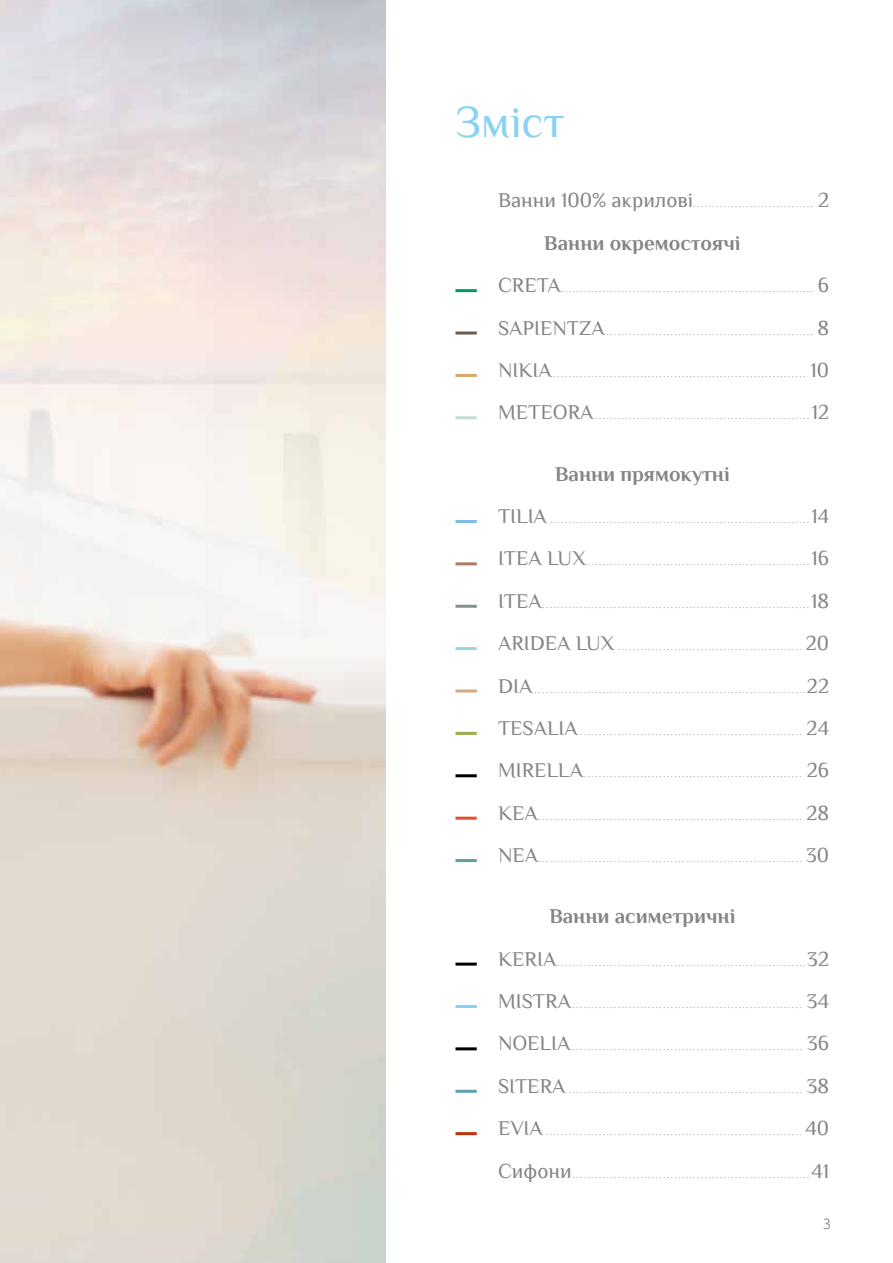
<style>
.page{position:relative;width:893px;height:1263px;background:#fff}
.page>*{position:absolute;margin:0;border:0;box-sizing:border-box;transform-origin:0 0}
.t1{font:45px "Philosopher";color:#88d2f6}
.t2{font:21px "Philosopher";color:#868586}
.t3{font:700 21px "Philosopher";color:#868586}
.t4{font:300 15px "Ubuntu";color:#868586}
.t5{font:9px "Philosopher";color:#868586}
</style>
<div class="page">
<img style="left:0;top:0;width:386px;height:1263px">
<hr style="left:455px;top:289px;width:22px;height:3px;background:#009a62">
<hr style="left:455px;top:331px;width:22px;height:3px;background:#6a5c4e">
<hr style="left:455px;top:374px;width:22px;height:3px;background:#d9a769">
<hr style="left:455px;top:416px;width:22px;height:3px;background:#c5dbd9">
<hr style="left:455px;top:520px;width:22px;height:3px;background:#7dbbe8">
<hr style="left:455px;top:562px;width:22px;height:3px;background:#b07a63">
<hr style="left:455px;top:605px;width:22px;height:3px;background:#83918a">
<hr style="left:455px;top:647px;width:22px;height:3px;background:#98d4dd">
<hr style="left:455px;top:689px;width:22px;height:3px;background:#d3a983">
<hr style="left:455px;top:732px;width:22px;height:3px;background:#9eae4c">
<hr style="left:455px;top:774px;width:22px;height:3px;background:#000">
<hr style="left:455px;top:817px;width:22px;height:3px;background:#e64a32">
<hr style="left:455px;top:859px;width:22px;height:3px;background:#62a09d">
<hr style="left:455px;top:962px;width:22px;height:3px;background:#000">
<hr style="left:455px;top:1005px;width:22px;height:3px;background:#89d0f5">
<hr style="left:455px;top:1047px;width:22px;height:3px;background:#000">
<hr style="left:455px;top:1090px;width:22px;height:3px;background:#5da0ae">
<hr style="left:455px;top:1132px;width:22px;height:3px;background:#c3300b">
<h1 class="t1" style="left:455px;top:98px;width:110px">Зміст</h1>
<h2 class="t2" style="left:498px;top:189px;width:197px">Ванни 100% акрилові</h2>
<h2 class="t2" style="left:818px;top:189px;width:13px">2</h2>
<p class="t5" style="left:694px;top:200px;width:121px">................................</p>
<h2 class="t3" style="left:544px;top:232px;width:198px">Ванни окремостоячі</h2>
<h2 class="t2" style="left:498px;top:274px;width:64px">CRETA</h2>
<p class="t5" style="left:561px;top:284px;width:253px">...................................................................</p>
<h2 class="t2" style="left:818px;top:274px;width:13px">6</h2>
<h2 class="t2" style="left:498px;top:317px;width:108px">SAPIENTZA</h2>
<h2 class="t2" style="left:818px;top:317px;width:13px">8</h2>
<p class="t5" style="left:607px;top:327px;width:208px">.......................................................</p>
<h2 class="t2" style="left:810px;top:359px;width:20px">10</h2>
<h2 class="t2" style="left:498px;top:359px;width:55px">NIKIA</h2>
<p class="t5" style="left:554px;top:369px;width:253px">...................................................................</p>
<h2 class="t2" style="left:498px;top:401px;width:97px">METEORA</h2>
<h2 class="t2" style="left:812px;top:401px;width:19px">12</h2>
<p class="t5" style="left:595px;top:412px;width:215px">.........................................................</p>
<h2 class="t3" style="left:555px;top:462px;width:176px">Ванни прямокутні</h2>
<h2 class="t2" style="left:498px;top:505px;width:50px">TILIA</h2>
<h2 class="t2" style="left:811px;top:505px;width:19px">14</h2>
<p class="t5" style="left:550px;top:515px;width:261px">.....................................................................</p>
<h2 class="t2" style="left:811px;top:547px;width:19px">16</h2>
<h2 class="t2" style="left:498px;top:547px;width:90px">ITEA LUX</h2>
<p class="t5" style="left:588px;top:558px;width:223px">...........................................................</p>
<h2 class="t2" style="left:811px;top:590px;width:20px">18</h2>
<h2 class="t2" style="left:498px;top:590px;width:45px">ITEA</h2>
<p class="t5" style="left:542px;top:600px;width:268px">.......................................................................</p>
<h2 class="t2" style="left:806px;top:632px;width:25px">20</h2>
<h2 class="t2" style="left:498px;top:632px;width:118px">ARIDEA LUX</h2>
<p class="t5" style="left:618px;top:642px;width:185px">.................................................</p>
<h2 class="t2" style="left:807px;top:675px;width:24px">22</h2>
<h2 class="t2" style="left:498px;top:675px;width:36px">DIA</h2>
<p class="t5" style="left:535px;top:685px;width:272px">........................................................................</p>
<h2 class="t2" style="left:498px;top:717px;width:81px">TESALIA</h2>
<h2 class="t2" style="left:807px;top:717px;width:24px">24</h2>
<p class="t5" style="left:580px;top:727px;width:223px">...........................................................</p>
<h2 class="t2" style="left:807px;top:759px;width:24px">26</h2>
<h2 class="t2" style="left:498px;top:759px;width:86px">MIRELLA</h2>
<p class="t5" style="left:584px;top:770px;width:219px">..........................................................</p>
<h2 class="t2" style="left:806px;top:802px;width:24px">28</h2>
<h2 class="t2" style="left:498px;top:802px;width:41px">KEA</h2>
<p class="t5" style="left:539px;top:812px;width:264px">......................................................................</p>
<h2 class="t2" style="left:806px;top:844px;width:25px">30</h2>
<h2 class="t2" style="left:498px;top:844px;width:42px">NEA</h2>
<p class="t5" style="left:539px;top:854px;width:264px">......................................................................</p>
<h2 class="t3" style="left:549px;top:905px;width:187px">Ванни асиметричні</h2>
<h2 class="t2" style="left:498px;top:948px;width:60px">KERIA</h2>
<p class="t5" style="left:558px;top:958px;width:249px">..................................................................</p>
<h2 class="t2" style="left:807px;top:948px;width:24px">32</h2>
<h2 class="t2" style="left:498px;top:990px;width:74px">MISTRA</h2>
<h2 class="t2" style="left:807px;top:990px;width:24px">34</h2>
<p class="t5" style="left:573px;top:1000px;width:230px">.............................................................</p>
<h2 class="t2" style="left:498px;top:1032px;width:74px">NOELIA</h2>
<h2 class="t2" style="left:807px;top:1032px;width:24px">36</h2>
<p class="t5" style="left:573px;top:1043px;width:230px">.............................................................</p>
<h2 class="t2" style="left:498px;top:1075px;width:69px">SITERA</h2>
<h2 class="t2" style="left:806px;top:1075px;width:24px">38</h2>
<p class="t5" style="left:569px;top:1085px;width:234px">..............................................................</p>
<h2 class="t2" style="left:498px;top:1117px;width:46px">EVIA</h2>
<h2 class="t2" style="left:805px;top:1117px;width:25px">40</h2>
<p class="t5" style="left:546px;top:1127px;width:257px">....................................................................</p>
<h2 class="t2" style="left:498px;top:1159px;width:75px">Cифони</h2>
<h2 class="t2" style="left:811px;top:1159px;width:19px">41</h2>
<p class="t5" style="left:573px;top:1170px;width:238px">...............................................................</p>
<h3 class="t4" style="left:823px;top:1214px;width:10px">3</h3>
</div>
